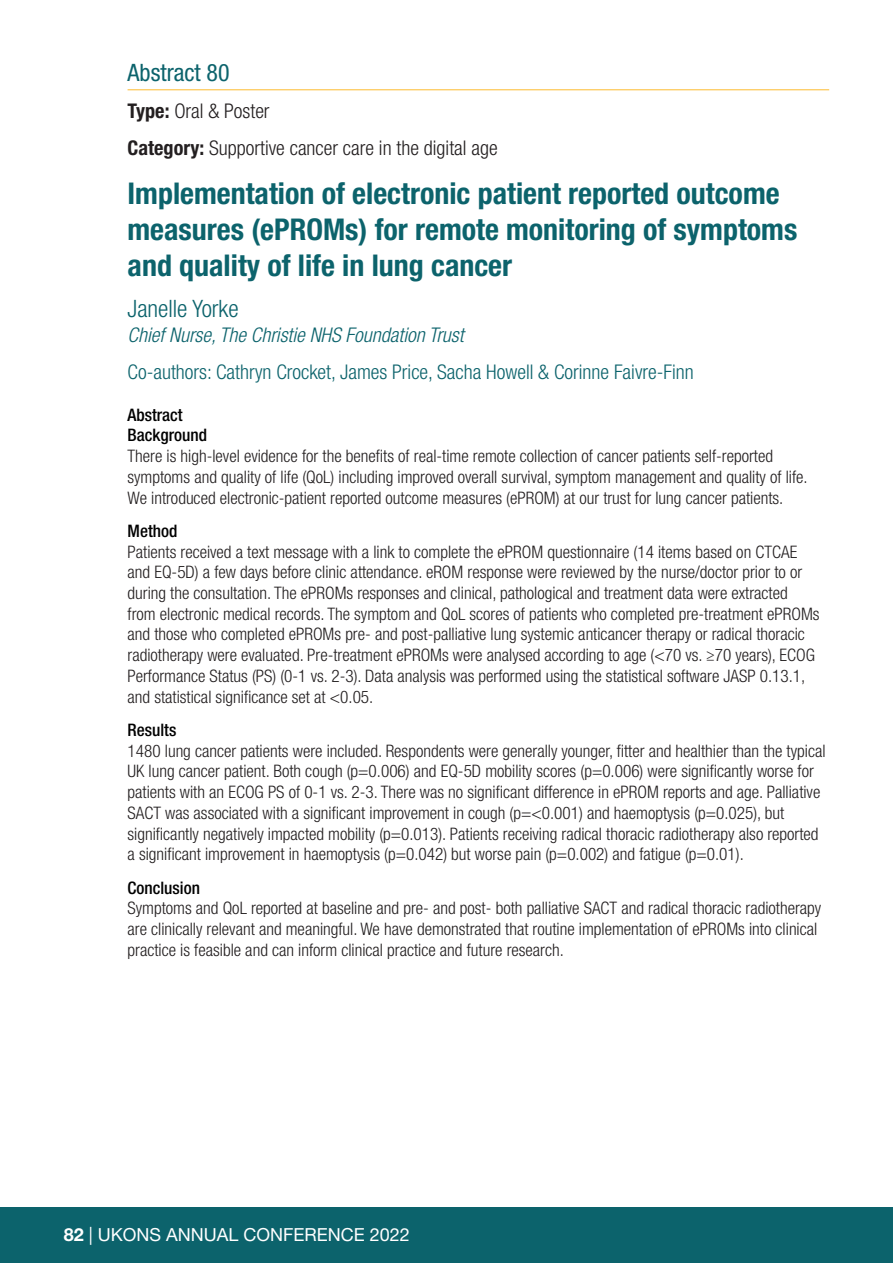
<style>
.page{position:relative;width:893px;height:1263px;background:#fff}
.page>*{position:absolute;margin:0;border:0;box-sizing:border-box;transform-origin:0 0}
.Abstract_title{font:700 condensed 30px/36px "Helvetica Neue LT Std";color:#0c636c}
.Abstract_author{font:300 condensed 24px "Helvetica Neue LT Std";color:#0c636c}
.Abstract_1_etc{font:condensed 24px "Helvetica Neue LT Std";color:#0c636c}
.Abstract_co-authors{font:300 condensed 20.25px "Helvetica Neue LT Std";color:#0c636c}
.Abstract_type___cate{font:300 condensed 20.25px "Helvetica Neue LT Std";color:#231f20}
.Abstract_author_deta{font:italic 300 condensed 20.25px "Helvetica Neue LT Std";color:#0c636c}
.t1{font:18px "Helvetica Neue LT Std";color:#fff}
.Abstract_Body_text{font:300 condensed 17.25px/20.7px "Helvetica Neue LT Std";color:#231f20}
.Abstract_sub_head{font:500 condensed 17.25px "Helvetica Neue LT Std";color:#000}
.s1{font-weight:700}
</style>
<div class="page">
<div style="left:0;top:1208px;width:893px;height:55px;background:#0c636c"></div>
<hr style="left:128px;top:89px;width:701px;height:1px;background:#fdbb2e">
<p class="Abstract_1_etc" style="left:128px;top:59px;width:104px">Abstract 80</p>
<p class="Abstract_type___cate" style="left:128px;top:99px;width:144px"><span class="s1">Type:</span> Oral &amp; Poster</p>
<p class="Abstract_type___cate" style="left:128px;top:136px;width:372px"><span class="s1">Category:</span> Supportive cancer care in the digital age</p>
<p class="Abstract_title" style="left:128px;top:175px;width:671px">Implementation of electronic patient reported outcome measures (ePROMs) for remote monitoring of symptoms and quality of life in lung cancer</p>
<p class="Abstract_author" style="left:128px;top:295px;width:113px">Janelle Yorke</p>
<p class="Abstract_author_deta" style="left:128px;top:323px;width:338px">Chief Nurse, The Christie NHS Foundation Trust</p>
<p class="Abstract_co-authors" style="left:128px;top:360px;width:568px">Co-authors: Cathryn Crocket, James Price, Sacha Howell &amp; Corinne Faivre-Finn</p>
<p class="Abstract_sub_head" style="left:128px;top:404px;width:57px">Abstract</p>
<p class="Abstract_sub_head" style="left:128px;top:425px;width:81px">Background</p>
<p class="Abstract_Body_text" style="left:128px;top:445px;width:682px">There is high-level evidence for the benefits of real-time remote collection of cancer patients self-reported symptoms and quality of life (QoL) including improved overall survival, symptom management and quality of life.<br>We introduced electronic-patient reported outcome measures (ePROM) at our trust for lung cancer patients.</p>
<p class="Abstract_sub_head" style="left:128px;top:521px;width:51px">Method</p>
<p class="Abstract_Body_text" style="left:128px;top:541px;width:693px">Patients received a text message with a link to complete the ePROM questionnaire (14 items based on CTCAE and EQ-5D) a few days before clinic attendance. eROM response were reviewed by the nurse/doctor prior to or during the consultation. The ePROMs responses and clinical, pathological and treatment data were extracted from electronic medical records. The symptom and QoL scores of patients who completed pre-treatment ePROMs and those who completed ePROMs pre- and post-palliative lung systemic anticancer therapy or radical thoracic radiotherapy were evaluated. Pre-treatment ePROMs were analysed according to age (&lt;70 vs. ≥70 years), ECOG Performance Status (PS) (0-1 vs. 2-3). Data analysis was performed using the statistical software JASP 0.13.1, and statistical significance set at &lt;0.05.</p>
<p class="Abstract_sub_head" style="left:128px;top:720px;width:50px">Results</p>
<p class="Abstract_Body_text" style="left:128px;top:740px;width:699px">1480 lung cancer patients were included. Respondents were generally younger, fitter and healthier than the typical UK lung cancer patient. Both cough (p=0.006) and EQ-5D mobility scores (p=0.006) were significantly worse for patients with an ECOG PS of 0-1 vs. 2-3. There was no significant difference in ePROM reports and age. Palliative SACT was associated with a significant improvement in cough (p=&lt;0.001) and haemoptysis (p=0.025), but significantly negatively impacted mobility (p=0.013). Patients receiving radical thoracic radiotherapy also reported a significant improvement in haemoptysis (p=0.042) but worse pain (p=0.002) and fatigue (p=0.01).</p>
<p class="Abstract_sub_head" style="left:128px;top:877px;width:74px">Conclusion</p>
<p class="Abstract_Body_text" style="left:128px;top:898px;width:695px">Symptoms and QoL reported at baseline and pre- and post- both palliative SACT and radical thoracic radiotherapy are clinically relevant and meaningful. We have demonstrated that routine implementation of ePROMs into clinical practice is feasible and can inform clinical practice and future research.</p>
<p class="t1" style="left:64px;top:1223px;width:348px"><span class="s1">82</span> | UKONS ANNUAL CONFERENCE 2022</p>
</div>
